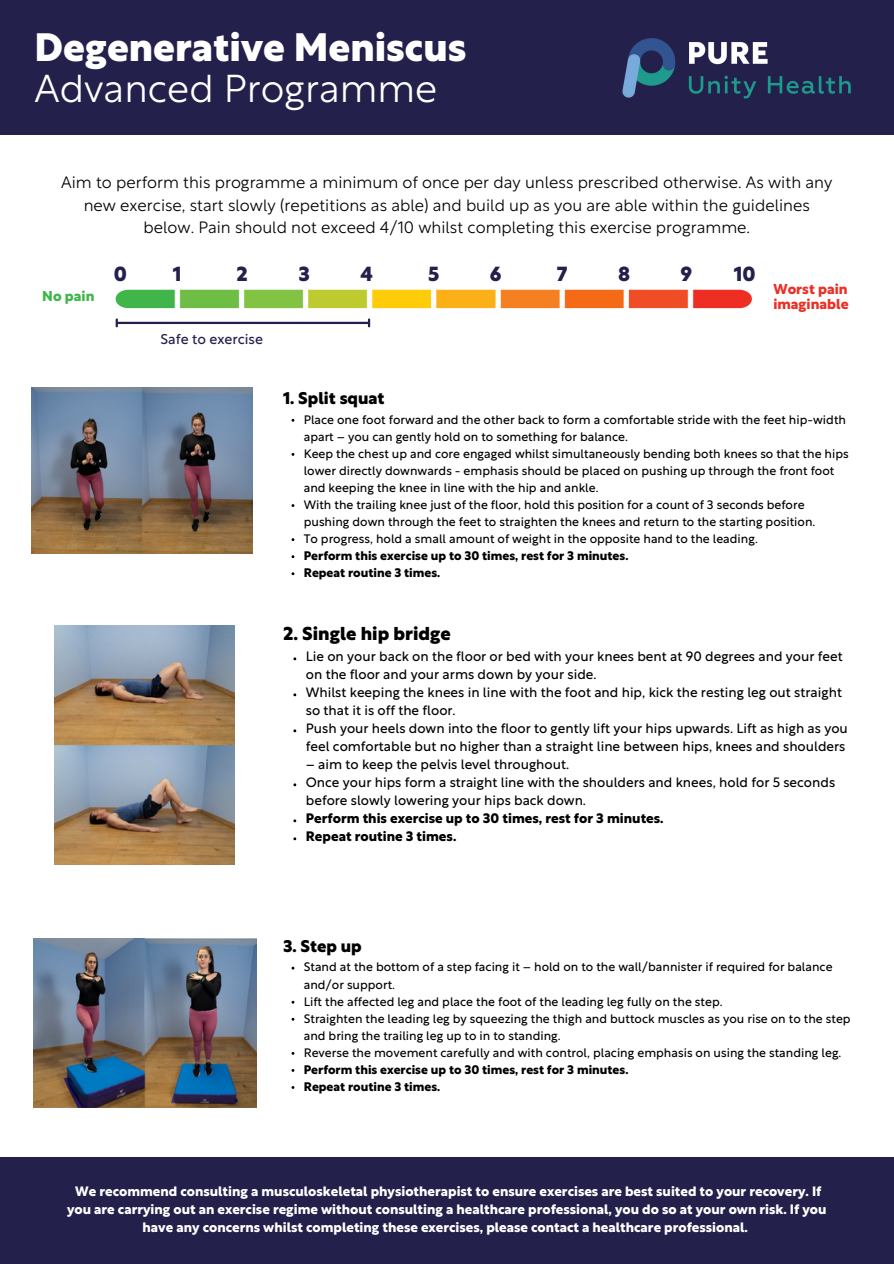
<style>
.page{position:relative;width:894px;height:1264px;background:#fff}
.page>*{position:absolute;margin:0;border:0;box-sizing:border-box;transform-origin:0 0}
.t1{font:800 38.7px/40.7px "Rustica";color:#fff}
.t2{font:800 19.95px "Rustica";color:#24204c}
.t3{font:800 18.3px "Rustica";color:#000}
.t4{font:800 16.5px "Rustica";color:#000}
.t5{font:300 16.35px/22.5px "Rustica";color:#000;text-align:center}
.t6{font:700 14.1px/14.7px "Rustica";color:#ee2e24}
.t7{font:14.1px "Rustica";color:#24204c}
.t8{font:700 14.1px "Rustica";color:#40b549}
.t9{font:13.35px/18px "Rustica";color:#000}
.t10{font:700 13.35px/17.9px "Rustica";color:#fff;text-align:center}
.t11{font:700 13.35px "Rustica";color:#000}
.t12{font:12.15px/17.1px "Rustica";color:#000}
.t13{font:700 12.15px "Rustica";color:#000}
.s1{font-weight:300}
</style>
<div class="page">
<div style="left:0;top:0;width:893px;height:134px;background:#24204c"></div>
<img style="left:622px;top:38px;width:229px;height:61px">
<img style="left:31px;top:388px;width:222px;height:165px">
<img style="left:55px;top:625px;width:179px;height:239px">
<img style="left:33px;top:938px;width:223px;height:169px">
<img style="left:115px;top:289px;width:637px;height:19px">
<div style="left:0;top:1157px;width:893px;height:106px;background:#24204c"></div>
<hr style="left:117px;top:322px;width:251px;height:2px;background:#24204c">
<svg style="left:116px;top:319px;width:2px;height:7px"></svg>
<svg style="left:368px;top:319px;width:2px;height:7px"></svg>
<p class="t1" style="left:35px;top:31px;width:433px">Degenerative Meniscus<br><span class="s1">Advanced Programme</span></p>
<p class="t5" style="left:61px;top:173px;width:772px">Aim to perform this programme a minimum of once per day unless prescribed otherwise. As with any new exercise, start slowly (repetitions as able) and build up as you are able within the guidelines below. Pain should not exceed 4/10 whilst completing this exercise programme.</p>
<p class="t2" style="left:114px;top:267px;width:15px">0</p>
<p class="t2" style="left:173px;top:267px;width:10px">1</p>
<p class="t2" style="left:236px;top:267px;width:13px">2</p>
<p class="t2" style="left:298px;top:267px;width:13px">3</p>
<p class="t2" style="left:360px;top:267px;width:14px">4</p>
<p class="t2" style="left:428px;top:267px;width:13px">5</p>
<p class="t2" style="left:489px;top:267px;width:13px">6</p>
<p class="t2" style="left:556px;top:267px;width:12px">7</p>
<p class="t2" style="left:617px;top:267px;width:14px">8</p>
<p class="t2" style="left:680px;top:267px;width:13px">9</p>
<p class="t2" style="left:733px;top:267px;width:23px">10</p>
<p class="t8" style="left:42px;top:291px;width:54px">No pain</p>
<p class="t6" style="left:773px;top:283px;width:77px">Worst pain imaginable</p>
<p class="t7" style="left:160px;top:333px;width:104px">Safe to exercise</p>
<p class="t4" style="left:283px;top:392px;width:103px">1. Split squat</p>
<p class="t12" style="left:303px;top:412px;width:543px">Place one foot forward and the other back to form a comfortable stride with the feet hip-width apart – you can gently hold on to something for balance.</p>
<p class="t12" style="left:303px;top:446px;width:546px">Keep the chest up and core engaged whilst simultaneously bending both knees so that the hips lower directly downwards - emphasis should be placed on pushing up through the front foot and keeping the knee in line with the hip and ankle.</p>
<p class="t12" style="left:303px;top:497px;width:513px">With the trailing knee just of the floor, hold this position for a count of 3 seconds before pushing down through the feet to straighten the knees and return to the starting position.</p>
<p class="t12" style="left:303px;top:531px;width:455px">To progress, hold a small amount of weight in the opposite hand to the leading.</p>
<h2 class="t13" style="left:303px;top:551px;width:326px">Perform this exercise up to 30 times, rest for 3 minutes.</h2>
<p class="t13" style="left:303px;top:568px;width:138px">Repeat routine 3 times.</p>
<h5 class="t3" style="left:283px;top:627px;width:169px">2. Single hip bridge</h5>
<h6 class="t9" style="left:306px;top:649px;width:538px">Lie on your back on the floor or bed with your knees bent at 90 degrees and your feet on the floor and your arms down by your side.</h6>
<h5 class="t9" style="left:306px;top:685px;width:537px">Whilst keeping the knees in line with the foot and hip, kick the resting leg out straight so that it is off the floor.</h5>
<p class="t9" style="left:306px;top:720px;width:543px">Push your heels down into the floor to gently lift your hips upwards. Lift as high as you feel comfortable but no higher than a straight line between hips, knees and shoulders</p>
<p class="t9" style="left:306px;top:756px;width:265px">– aim to keep the pelvis level throughout.</p>
<p class="t9" style="left:306px;top:774px;width:530px">Once your hips form a straight line with the shoulders and knees, hold for 5 seconds before slowly lowering your hips back down.</p>
<h3 class="t11" style="left:306px;top:813px;width:359px">Perform this exercise up to 30 times, rest for 3 minutes.</h3>
<p class="t11" style="left:306px;top:831px;width:152px">Repeat routine 3 times.</p>
<p class="t4" style="left:283px;top:939px;width:80px">3. Step up</p>
<p class="t12" style="left:303px;top:959px;width:530px">Stand at the bottom of a step facing it – hold on to the wall/bannister if required for balance and/or support.</p>
<p class="t12" style="left:303px;top:993px;width:420px">Lift the affected leg and place the foot of the leading leg fully on the step.</p>
<p class="t12" style="left:303px;top:1010px;width:548px">Straighten the leading leg by squeezing the thigh and buttock muscles as you rise on to the step and bring the trailing leg up to in to standing.</p>
<p class="t12" style="left:303px;top:1045px;width:539px">Reverse the movement carefully and with control, placing emphasis on using the standing leg.</p>
<p class="t13" style="left:303px;top:1065px;width:326px">Perform this exercise up to 30 times, rest for 3 minutes.</p>
<h3 class="t13" style="left:303px;top:1082px;width:138px">Repeat routine 3 times.</h3>
<h5 class="t10" style="left:67px;top:1184px;width:760px">We recommend consulting a musculoskeletal physiotherapist to ensure exercises are best suited to your recovery. If you are carrying out an exercise regime without consulting a healthcare professional, you do so at your own risk. If you have any concerns whilst completing these exercises, please contact a healthcare professional.</h5>
</div>
